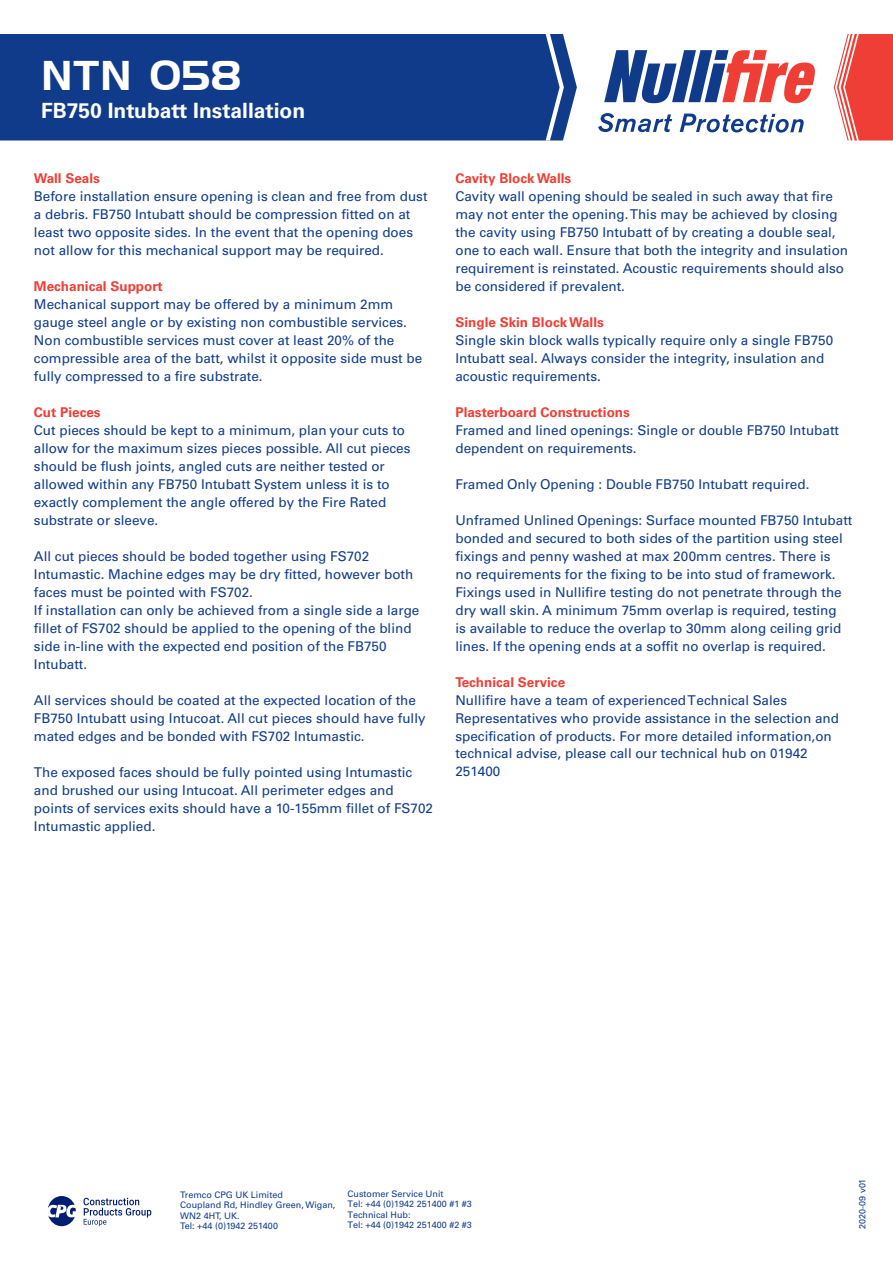
<style>
.page{position:relative;width:893px;height:1263px;background:#fff}
.page>*{position:absolute;margin:0;border:0;box-sizing:border-box;transform-origin:0 0}
.t1{font:40.5px "Handel Gothic BT";letter-spacing:.03em;color:#fff}
.t2{font:700 21px "Univers LTCYR 65";color:#fff}
.t3{font:13.5px/18px "Univers LTCYR 55 Roman";color:#103b8a}
.t4{font:700 13.5px "Univers LTCYR 65";color:#ee3e35}
.t5{font:9px/10.5px "Univers LTCYR 55 Roman";color:#103b8a}
</style>
<div class="page">
<svg style="left:834px;top:34px;width:59px;height:106px"></svg>
<div style="left:0;top:34px;width:577px;height:106px;background:#103b8a"></div>
<svg style="left:546px;top:34px;width:18px;height:106px"></svg>
<svg style="left:48px;top:1196px;width:28px;height:30px"></svg>
<svg style="left:84px;top:1198px;width:67px;height:28px"></svg>
<svg style="left:604px;top:50px;width:211px;height:53px"></svg>
<svg style="left:598px;top:113px;width:74px;height:19px"></svg>
<svg style="left:680px;top:114px;width:124px;height:19px"></svg>
<h1 class="t1" style="left:41px;top:51px;width:201px">NTN 058</h1>
<h2 class="t2" style="left:41px;top:96px;width:266px">FB750 Intubatt Installation</h2>
<p class="t4" style="left:34px;top:169px;width:68px">Wall Seals</p>
<p class="t3" style="left:34px;top:186px;width:395px">Before installation ensure opening is clean and free from dust a debris. FB750 Intubatt should be compression fitted on at least two opposite sides. In the event that the opening does not allow for this mechanical support may be required.</p>
<p class="t4" style="left:34px;top:276px;width:130px">Mechanical Support</p>
<p class="t3" style="left:34px;top:294px;width:390px">Mechanical support may be offered by a minimum 2mm gauge steel angle or by existing non combustible services.<br>Non combustible services must cover at least 20% of the compressible area of the batt, whilst it opposite side must be fully compressed to a fire substrate.</p>
<p class="t4" style="left:34px;top:402px;width:68px">Cut Pieces</p>
<p class="t3" style="left:34px;top:420px;width:378px">Cut pieces should be kept to a minimum, plan your cuts to allow for the maximum sizes pieces possible. All cut pieces should be flush joints, angled cuts are neither tested or allowed within any FB750 Intubatt System unless it is to exactly complement the angle offered by the Fire Rated substrate or sleeve.</p>
<p class="t3" style="left:34px;top:546px;width:387px">All cut pieces should be boded together using FS702<br>Intumastic. Machine edges may be dry fitted, however both faces must be pointed with FS702.<br>If installation can only be achieved from a single side a large fillet of FS702 should be applied to the opening of the blind side in-line with the expected end position of the FB750<br>Intubatt.</p>
<p class="t3" style="left:34px;top:690px;width:393px">All services should be coated at the expected location of the<br>FB750 Intubatt using Intucoat. All cut pieces should have fully mated edges and be bonded with FS702 Intumastic.</p>
<p class="t3" style="left:34px;top:762px;width:401px">The exposed faces should be fully pointed using Intumastic and brushed our using Intucoat. All perimeter edges and points of services exits should have a 10-155mm fillet of FS702<br>Intumastic applied.</p>
<p class="t4" style="left:455px;top:169px;width:117px">Cavity Block Walls</p>
<p class="t3" style="left:455px;top:186px;width:394px">Cavity wall opening should be sealed in such away that fire may not enter the opening. This may be achieved by closing the cavity using FB750 Intubatt of by creating a double seal, one to each wall. Ensure that both the integrity and insulation requirement is reinstated. Acoustic requirements should also be considered if prevalent.</p>
<p class="t4" style="left:455px;top:313px;width:150px">Single Skin Block Walls</p>
<p class="t3" style="left:455px;top:330px;width:379px">Single skin block walls typically require only a single FB750<br>Intubatt seal. Always consider the integrity, insulation and acoustic requirements.</p>
<p class="t4" style="left:455px;top:403px;width:176px">Plasterboard Constructions</p>
<p class="t3" style="left:455px;top:420px;width:385px">Framed and lined openings: Single or double FB750 Intubatt dependent on requirements.</p>
<p class="t3" style="left:455px;top:474px;width:355px">Framed Only Opening : Double FB750 Intubatt required.</p>
<p class="t3" style="left:455px;top:510px;width:398px">Unframed Unlined Openings: Surface mounted FB750 Intubatt bonded and secured to both sides of the partition using steel fixings and penny washed at max 200mm centres. There is<br>no requirements for the fixing to be into stud of framework.<br>Fixings used in Nullifire testing do not penetrate through the dry wall skin. A minimum 75mm overlap is required, testing<br>is available to reduce the overlap to 30mm along ceiling grid lines. If the opening ends at a soffit no overlap is required.</p>
<p class="t4" style="left:455px;top:673px;width:111px">Technical Service</p>
<p class="t3" style="left:455px;top:691px;width:385px">Nullifire have a team of experienced Technical Sales Representatives who provide assistance in the selection and specification of products. For more detailed information,on technical advise, please call our technical hub on 01942<br>251400</p>
<p class="t5" style="left:180px;top:1189px;width:157px">Tremco CPG UK Limited<br>Coupland Rd, Hindley Green, Wigan,<br>WN2 4HT, UK.<br>Tel: +44 (0)1942 251400</p>
<p class="t5" style="left:857px;top:1229px;width:52px;rotate:-90deg">2020-09 v01</p>
<p class="t5" style="left:347px;top:1188px;width:126px">Customer Service Unit<br>Tel: +44 (0)1942 251400 #1 #3<br>Technical Hub:<br>Tel: +44 (0)1942 251400 #2 #3</p>
</div>
